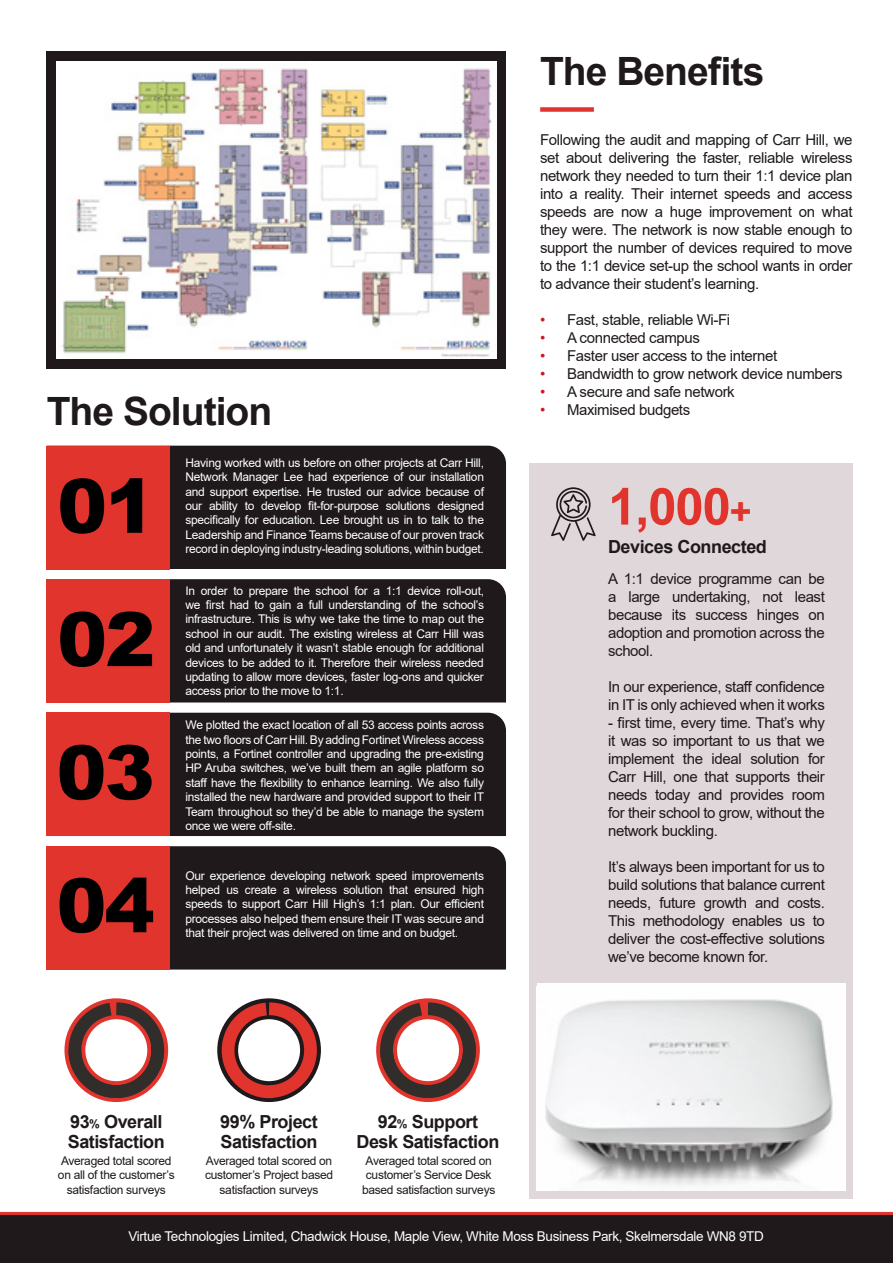
<style>
.page{position:relative;width:893px;height:1263px;background:#fff}
.page>*{position:absolute;margin:0;border:0;box-sizing:border-box;transform-origin:0 0}
.t1{font:900 75px/133.2px "Arial";letter-spacing:-.025em;color:#000;text-align:justify}
.t2{font:700 51.15px "Arial";color:#e1342d}
.t3{font:700 39px "Arial";letter-spacing:-.025em;color:#1f191b}
.t4{font:700 18px/19.5px "Arial";letter-spacing:-.025em;color:#1f191b}
.t5{font:15px/18px "Arial";letter-spacing:-.025em;color:#1f191b;text-align:justify}
.t6{font:13.5px "Arial";letter-spacing:-.025em;color:#fff}
.t7{font:12px/14.4px "Arial";letter-spacing:-.025em;color:#fff;text-align:justify}
.t8{font:12px/14.4px "Arial";letter-spacing:-.025em;color:#1f191b;text-align:center}
.s1{color:#cd1719}
.s2{font-size:37.5px}
.s3{font-size:12px}
</style>
<div class="page">
<div style="left:529px;top:463px;width:324px;height:735px;background:#dfd7da"></div>
<div style="left:47px;top:51px;width:459px;height:318px;background:#1f191b"></div>
<img style="left:56px;top:62px;width:440px;height:296px">
<div style="left:537px;top:983px;width:308px;height:208px;background:#fff"></div>
<img style="left:545px;top:999px;width:288px;height:187px">
<div style="left:170px;top:446px;width:336px;height:123px;background:#1f191b"></div>
<div style="left:170px;top:579px;width:336px;height:123px;background:#1f191b"></div>
<div style="left:170px;top:713px;width:336px;height:123px;background:#1f191b"></div>
<div style="left:170px;top:846px;width:336px;height:123px;background:#1f191b"></div>
<div style="left:540px;top:107px;width:54px;height:5px;background:#e1342d"></div>
<div style="left:0;top:1215px;width:893px;height:48px;background:#1f191b"></div>
<hr style="left:0;top:1212px;width:893px;height:3px;background:#e1342d">
<svg style="left:551px;top:487px;width:45px;height:54px"></svg>
<div style="left:47px;top:579px;width:123px;height:123px;background:#e1342d"></div>
<div style="left:47px;top:446px;width:123px;height:123px;background:#e1342d"></div>
<div style="left:47px;top:713px;width:123px;height:123px;background:#e1342d"></div>
<div style="left:47px;top:846px;width:123px;height:123px;background:#e1342d"></div>
<svg style="left:64px;top:998px;width:105px;height:104px"></svg>
<svg style="left:218px;top:998px;width:103px;height:104px"></svg>
<svg style="left:376px;top:998px;width:104px;height:104px"></svg>
<h3 class="t3" style="left:47px;top:384px;width:227px">The Solution</h3>
<h1 class="t1" style="left:57px;top:437px;width:100px">01<br>02<br>03<br>04</h1>
<p class="t7" style="left:186px;top:455px;width:300px">Having worked with us before on other projects at Carr Hill, Network Manager Lee had experience of our installation and support expertise. He trusted our advice because of our ability to develop fit-for-purpose solutions designed specifically for education. Lee brought us in to talk to the Leadership and Finance Teams because of our proven track record in deploying industry-leading solutions, within budget.</p>
<p class="t7" style="left:186px;top:583px;width:300px">In order to prepare the school for a 1:1 device roll-out, we first had to gain a full understanding of the school’s infrastructure. This is why we take the time to map out the school in our audit. The existing wireless at Carr Hill was old and unfortunately it wasn’t stable enough for additional devices to be added to it. Therefore their wireless needed updating to allow more devices, faster log-ons and quicker access prior to the move to 1:1.</p>
<p class="t7" style="left:186px;top:718px;width:300px">We plotted the exact location of all 53 access points across the two floors of Carr Hill. By adding Fortinet Wireless access points, a Fortinet controller and upgrading the pre-existing HP Aruba switches, we’ve built them an agile platform so staff have the flexibility to enhance learning. We also fully installed the new hardware and provided support to their IT Team throughout so they’d be able to manage the system once we were off-site.</p>
<p class="t7" style="left:186px;top:868px;width:300px">Our experience developing network speed improvements helped us create a wireless solution that ensured high speeds to support Carr Hill High’s 1:1 plan. Our efficient processes also helped them ensure their IT was secure and that their project was delivered on time and on budget.</p>
<h3 class="t3" style="left:540px;top:44px;width:226px">The Benefits</h3>
<p class="t5" style="left:540px;top:130px;width:314px">Following the audit and mapping of Carr Hill, we set about delivering the faster, reliable wireless network they needed to turn their 1:1 device plan into a reality. Their internet speeds and access speeds are now a huge improvement on what they were. The network is now stable enough to support the number of devices required to move to the 1:1 device set-up the school wants in order to advance their student’s learning.</p>
<p class="t5" style="left:540px;top:310px;width:192px"><span class="s1">•</span> Fast, stable, reliable Wi-Fi</p>
<p class="t5" style="left:540px;top:328px;width:161px"><span class="s1">•</span> A connected campus</p>
<p class="t5" style="left:540px;top:346px;width:239px"><span class="s1">•</span> Faster user access to the internet</p>
<p class="t5" style="left:540px;top:364px;width:304px"><span class="s1">•</span> Bandwidth to grow network device numbers</p>
<p class="t5" style="left:540px;top:382px;width:196px"><span class="s1">•</span> A secure and safe network</p>
<p class="t5" style="left:540px;top:400px;width:152px"><span class="s1">•</span> Maximised budgets</p>
<h2 class="t2" style="left:608px;top:470px;width:145px">1,000<span class="s2">+</span></h2>
<h3 class="t4" style="left:608px;top:537px;width:160px">Devices Connected</h3>
<p class="t5" style="left:608px;top:569px;width:218px">A 1:1 device programme can be a large undertaking, not least because its success hinges on adoption and promotion across the school.</p>
<p class="t5" style="left:608px;top:677px;width:218px">In our experience, staff confidence in IT is only achieved when it works</p>
<p class="t5" style="left:608px;top:713px;width:218px">- first time, every time. That’s why it was so important to us that we implement the ideal solution for Carr Hill, one that supports their needs today and provides room for their school to grow, without the network buckling.</p>
<p class="t5" style="left:608px;top:857px;width:218px">It’s always been important for us to build solutions that balance current needs, future growth and costs.<br>This methodology enables us to deliver the cost-effective solutions we’ve become known for.</p>
<h3 class="t4" style="left:68px;top:1112px;width:99px">93<span class="s3">%</span> Overall<br>Satisfaction</h3>
<h3 class="t4" style="left:357px;top:1112px;width:144px;text-align:center">92<span class="s3">%</span> Support<br>Desk Satisfaction</h3>
<h3 class="t4" style="left:220px;top:1112px;width:99px">99% Project<br>Satisfaction</h3>
<p class="t8" style="left:58px;top:1153px;width:118px">Averaged total scored on all of the customer’s satisfaction surveys</p>
<p class="t8" style="left:205px;top:1153px;width:130px">Averaged total scored on customer’s Project based satisfaction surveys</p>
<p class="t8" style="left:362px;top:1153px;width:135px">Averaged total scored on customer’s Service Desk based satisfaction surveys</p>
<p class="t6" style="left:128px;top:1227px;width:637px">Virtue Technologies Limited, Chadwick House, Maple View, White Moss Business Park, Skelmersdale WN8 9TD</p>
</div>
